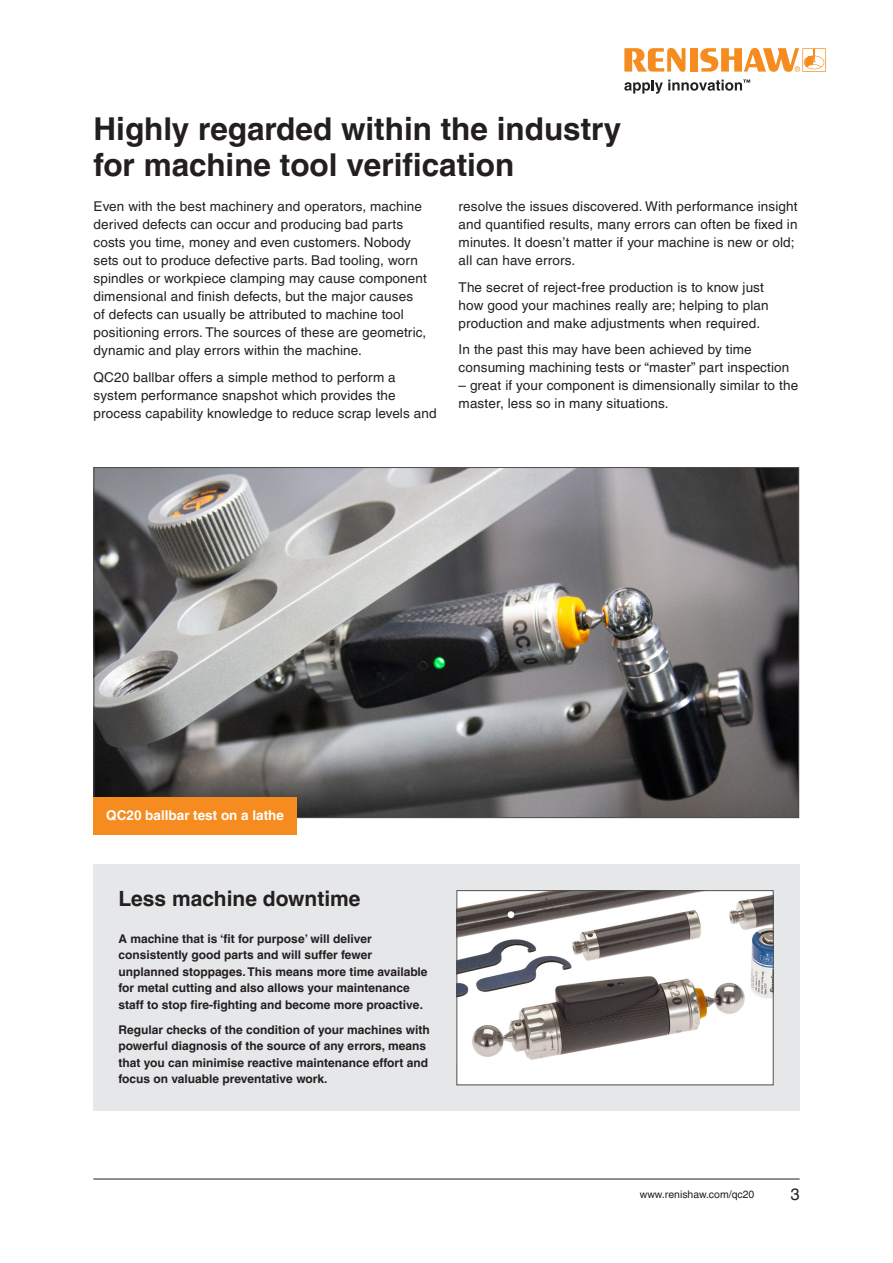
<style>
.page{position:relative;width:893px;height:1263px;background:#fff}
.page>*{position:absolute;margin:0;border:0;box-sizing:border-box;transform-origin:0 0}
.Inside_Headline_24pt_Bold{font:700 31.5px/36px "Helvetica LT Pro";color:#231f20}
.Subheading_14pt_Bold{font:700 21px "Helvetica LT Pro";color:#231f20}
.Page_number_RIGHT{font:16.5px "Helvetica LT Pro";color:#231f20}
.Body_Text_9pt{font:13.5px/18px "Helvetica LT Pro";letter-spacing:.01em;color:#231f20}
.Caption_box_text{font:700 13.5px "Helvetica LT Pro";color:#fff}
.Body_Text_8pt{font:700 12px/16.5px "Helvetica LT Pro";color:#231f20}
.Document_URL_RIGHT{font:10.5px "Helvetica LT Pro";color:#231f20}
</style>
<div class="page">
<hr style="left:93px;top:1179px;width:707px;height:1px;background:#231f20">
<img style="left:96px;top:469px;width:701px;height:347px">
<div style="left:94px;top:797px;width:203px;height:37px;background:#f68c1f"></div>
<div style="left:93px;top:864px;width:706px;height:247px;background:#e6e7e9"></div>
<div style="left:457px;top:891px;width:316px;height:194px;background:#fff"></div>
<img style="left:458px;top:892px;width:314px;height:168px">
<div style="left:456px;top:890px;width:318px;height:195px;border:1px solid #4d4b4d"></div>
<svg style="left:624px;top:48px;width:61px;height:24px"></svg>
<div style="left:690px;top:48px;width:7px;height:24px;background:#f68c1f"></div>
<svg style="left:700px;top:48px;width:126px;height:24px"></svg>
<svg style="left:624px;top:80px;width:126px;height:14px"></svg>
<p class="Inside_Headline_24pt_Bold" style="left:94px;top:111px;width:529px">Highly regarded within the industry for machine tool verification</p>
<p class="Body_Text_9pt" style="left:94px;top:197px;width:335px">Even with the best machinery and operators, machine derived defects can occur and producing bad parts costs you time, money and even customers. Nobody sets out to produce defective parts. Bad tooling, worn spindles or workpiece clamping may cause component dimensional and finish defects, but the major causes of defects can usually be attributed to machine tool positioning errors. The sources of these are geometric, dynamic and play errors within the machine.</p>
<p class="Body_Text_9pt" style="left:94px;top:368px;width:345px">QC20 ballbar offers a simple method to perform a system performance snapshot which provides the process capability knowledge to reduce scrap levels and</p>
<p class="Body_Text_9pt" style="left:459px;top:197px;width:340px">resolve the issues discovered. With performance insight and quantified results, many errors can often be fixed in minutes. It doesn’t matter if your machine is new or old; all can have errors.</p>
<p class="Body_Text_9pt" style="left:459px;top:278px;width:312px">The secret of reject-free production is to know just how good your machines really are; helping to plan production and make adjustments when required.</p>
<p class="Body_Text_9pt" style="left:459px;top:340px;width:332px">In the past this may have been achieved by time consuming machining tests or “master” part inspection</p>
<p class="Body_Text_9pt" style="left:459px;top:376px;width:341px">– great if your component is dimensionally similar to the master, less so in many situations.</p>
<p class="Caption_box_text" style="left:106px;top:807px;width:179px">QC20 ballbar test on a lathe</p>
<p class="Subheading_14pt_Bold" style="left:118px;top:885px;width:244px">Less machine downtime</p>
<p class="Body_Text_8pt" style="left:118px;top:930px;width:311px">A machine that is ‘fit for purpose’ will deliver consistently good parts and will suffer fewer unplanned stoppages. This means more time available for metal cutting and also allows your maintenance staff to stop fire-fighting and become more proactive.</p>
<p class="Body_Text_8pt" style="left:118px;top:1021px;width:313px">Regular checks of the condition of your machines with powerful diagnosis of the source of any errors, means that you can minimise reactive maintenance effort and focus on valuable preventative work.</p>
<p class="Document_URL_RIGHT" style="left:640px;top:1188px;width:116px">www.renishaw.com/qc20</p>
<p class="Page_number_RIGHT" style="left:790px;top:1185px;width:11px">3</p>
</div>
